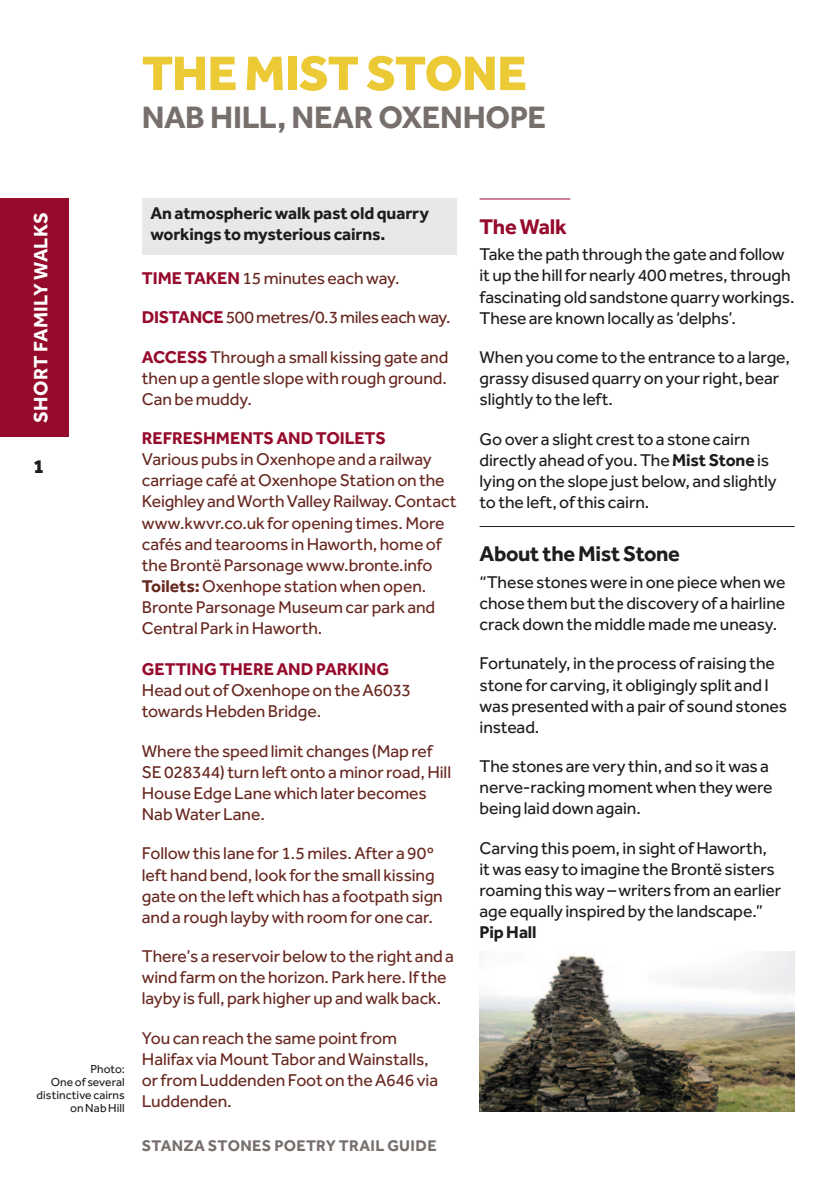
<style>
.page{position:relative;width:840px;height:1191px;background:#fff}
.page>*{position:absolute;margin:0;border:0;box-sizing:border-box;transform-origin:0 0}
.t1{font:800 50px "Effra";letter-spacing:-.015em;color:#ebca36}
.t2{font:700 32px "Effra";letter-spacing:-.01em;color:#776f6c}
.t3{font:700 22px "Effra";letter-spacing:-.015em;color:#1d1d1b}
.t4{font:700 22px "Effra";color:#960a2c}
.t5{font:700 20px "Effra";letter-spacing:.01em;color:#fff}
.t6{font:800 20px "Effra";color:#1d1d1b}
.t7{font:17.6px/21.2px "Effra";letter-spacing:-.005em;color:#682820}
.t8{font:17.6px/21.2px "Effra";letter-spacing:-.005em;color:#1d1d1b}
.t9{font:700 17.6px/21.2px "Effra";letter-spacing:-.01em;color:#1d1d1b}
.t10{font:700 17.6px "Effra";color:#960a2c}
.t11{font:17.6px "Effra";letter-spacing:-.025em;color:#682820}
.t12{font:700 16px "Effra";letter-spacing:.02em;color:#776f6c}
.t13{font:12px/13px "Effra";letter-spacing:.005em;color:#1d1d1b;text-align:right}
.s1{font-weight:700;color:#960a2c}
.s2{font-weight:700}
</style>
<div class="page">
<hr style="left:479px;top:198px;width:91px;height:1px;background:#960a2c">
<div style="left:142px;top:198px;width:314px;height:57px;background:#e9e7e7"></div>
<hr style="left:479px;top:526px;width:315px;height:1px;background:#1d1d1b">
<img style="left:479px;top:951px;width:315px;height:160px">
<div style="left:0;top:198px;width:68px;height:239px;background:#960a2c"></div>
<h1 class="t1" style="left:142px;top:42px;width:386px">THE MIST STONE</h1>
<h2 class="t2" style="left:142px;top:98px;width:405px">NAB HILL, NEAR OXENHOPE</h2>
<p class="t5" style="left:28px;top:423px;width:212px;rotate:-90deg">SH ORT FAMILY WALKS</p>
<p class="t6" style="left:34px;top:453px;width:11px">1</p>
<p class="t13" style="left:37px;top:1062px;width:90px">Photo:<br>One of several distinctive cairns on Nab Hill</p>
<p class="t9" style="left:150px;top:202px;width:280px">AN ATMOSPHERIC WALK PAST OLD QUARRY<br>WORKINGS TO MYSTERIOUS CAIRNS.</p>
<p class="t7" style="left:142px;top:267px;width:259px"><span class="s1">TIME TAKEN</span> 15 minutes each way.</p>
<p class="t11" style="left:142px;top:307px;width:310px"><span class="s1">DISTANCE</span> 500 metres/0.3 miles each way.</p>
<p class="t7" style="left:142px;top:346px;width:308px;text-align:justify"><span class="s1">ACCESS</span> Through a small kissing gate and then up a gentle slope with rough ground.<br>Can be muddy.</p>
<p class="t10" style="left:142px;top:427px;width:245px">REFRESHM ENTS AND TOILETS</p>
<p class="t7" style="left:142px;top:448px;width:316px">Various pubs in Oxenhope and a railway carriage café at Oxenhope Station on the Keighley and Worth Valley Railway. Contact www.kwvr.co.uk for opening times. More cafés and tearooms in Haworth, home of the Brontë Parsonage www.bronte.info <span class="s2">TOILETS:</span> Oxenhope station when open.<br>Bronte Parsonage Museum car park and Central Park in Haworth.</p>
<p class="t10" style="left:142px;top:658px;width:246px">GETTING TH ERE AND PARKING</p>
<p class="t7" style="left:142px;top:679px;width:270px">Head out of Oxenhope on the A6033 towards Hebden Bridge.</p>
<p class="t7" style="left:142px;top:740px;width:310px">Where the speed limit changes (Map ref<br>SE 028344) turn left onto a minor road, Hill<br>House Edge Lane which later becomes<br>Nab Water Lane.</p>
<p class="t7" style="left:142px;top:842px;width:302px">Follow this lane for 1.5 miles. After a 90º left hand bend, look for the small kissing gate on the left which has a footpath sign and a rough layby with room for one car.</p>
<p class="t7" style="left:142px;top:945px;width:313px">There’s a reservoir below to the right and a wind farm on the horizon. Park here. If the layby is full, park higher up and walk back.</p>
<p class="t7" style="left:142px;top:1027px;width:297px">You can reach the same point from<br>Halifax via Mount Tabor and Wainstalls, or from Luddenden Foot on the A646 via<br>Luddenden.</p>
<p class="t12" style="left:142px;top:1135px;width:296px">STANZA STONES POETRY TRAIL GUIDE</p>
<p class="t4" style="left:479px;top:213px;width:89px">THE WALK</p>
<p class="t8" style="left:479px;top:244px;width:316px">Take the path through the gate and follow it up the hill for nearly 400 metres, through fascinating old sandstone quarry workings.<br>These are known locally as ‘delphs’.</p>
<p class="t8" style="left:479px;top:346px;width:312px">When you come to the entrance to a large, grassy disused quarry on your right, bear slightly to the left.</p>
<p class="t8" style="left:479px;top:428px;width:298px">Go over a slight crest to a stone cairn directly ahead of you. The <span class="s2">MIST STONE</span> is lying on the slope just below, and slightly to the left, of this cairn.</p>
<p class="t3" style="left:479px;top:540px;width:202px">ABOUT THE MIST STONE</p>
<p class="t8" style="left:479px;top:571px;width:307px;text-align:justify">“These stones were in one piece when we chose them but the discovery of a hairline crack down the middle made me uneasy.</p>
<p class="t8" style="left:479px;top:652px;width:309px">Fortunately, in the process of raising the stone for carving, it obligingly split and I was presented with a pair of sound stones instead.</p>
<p class="t8" style="left:479px;top:755px;width:294px">The stones are very thin, and so it was a nerve-racking moment when they were being laid down again.</p>
<p class="t8" style="left:479px;top:837px;width:303px">Carving this poem, in sight of Haworth, it was easy to imagine the Brontë sisters roaming this way – writers from an earlier age equally inspired by the landscape.”</p>
<p class="t9" style="left:479px;top:921px;width:59px">PIP HALL</p>
</div>
